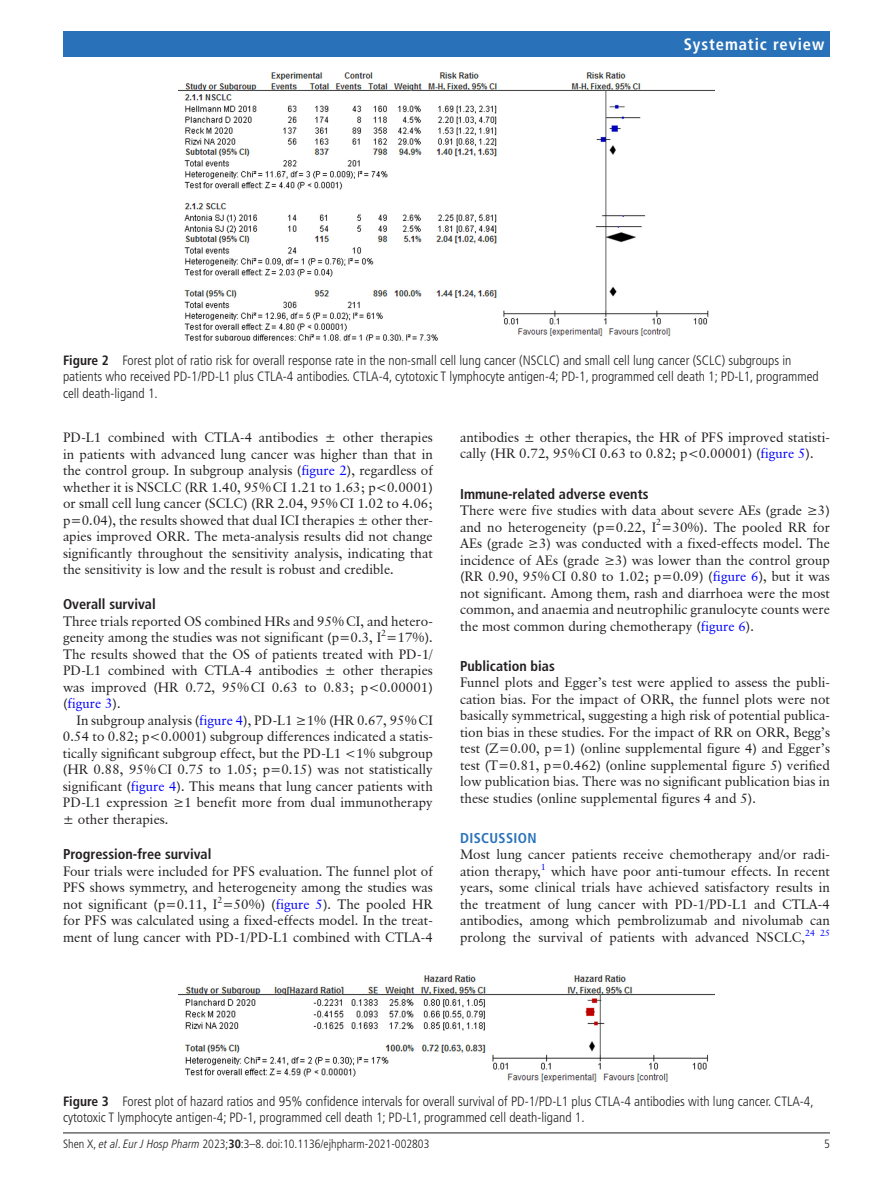
<style>
.page{position:relative;width:893px;height:1191px;background:#fff}
.page>*{position:absolute;margin:0;border:0;box-sizing:border-box;transform-origin:0 0}
.t1{font:700 condensed 16.5px "Frutiger LT Pro";letter-spacing:.055em;color:#fff}
.t2{font:700 condensed 14.25px "Frutiger LT Pro";color:#231f20}
.t3{font:700 condensed 14.25px "Frutiger LT Pro";letter-spacing:.025em;color:#2972b9}
.t4{font:13.5px/16.5px "Classical Garamond BT";color:#231f20;text-align:justify}
.t5{font:300 condensed 13.5px/16.5px "Frutiger LT Pro";color:#231f20}
.t6{font:300 condensed 12px "Frutiger LT Pro";color:#231f20}
.s1{font-weight:700}
.s2{color:#00f}
.s3{font-family:"Times New Roman"}
.s4{font-style:italic}
</style>
<div class="page">
<hr style="left:63px;top:1132px;width:767px;height:1px;background:#231f20">
<div style="left:63px;top:31px;width:767px;height:25px;background:#2972b9"></div>
<img style="left:178px;top:72px;width:537px;height:268px">
<img style="left:178px;top:976px;width:537px;height:105px">
<p class="t1" style="left:684px;top:34px;width:142px">Systematic review</p>
<p class="t5" style="left:63px;top:352px;width:757px"><span class="s1">Figure 2</span> Forest plot of ratio risk for overall response rate in the non-small cell lung cancer (NSCLC) and small cell lung cancer (SCLC) subgroups in patients who received PD-1/PD-L1 plus CTLA-4 antibodies. CTLA-4, cytotoxic T lymphocyte antigen-4; PD-1, programmed cell death 1; PD-L1, programmed cell death-ligand 1.</p>
<p class="t4" style="left:63px;top:429px;width:371px">PD-L1 combined with CTLA-4 antibodies ± other therapies in patients with advanced lung cancer was higher than that in the control group. In subgroup analysis (<span class="s2">figure 2</span>), regardless of whether it is NSCLC (RR 1.40, 95%CI 1.21 to 1.63; p&lt;0.0001) or small cell lung cancer (SCLC) (RR 2.04, 95%CI 1.02 to 4.06; p=0.04), the results showed that dual ICI therapies ± other ther&shy;apies improved ORR. The meta-analysis results did not change significantly throughout the sensitivity analysis, indicating that the sensitivity is low and the result is robust and credible.</p>
<p class="t2" style="left:63px;top:596px;width:94px">Overall survival</p>
<p class="t4" style="left:63px;top:612px;width:371px">Three trials reported OS combined HRs and 95%CI, and hetero&shy;geneity among the studies was not significant (p=0.3, I<sup>2</sup>=17%).<br>The results showed that the OS of patients treated with PD-1/ PD-L1 combined with CTLA-4 antibodies ± other therapies was improved (HR 0.72, 95%CI 0.63 to 0.83; p&lt;0.00001) (<span class="s2">figure 3</span>).</p>
<p class="t4" style="left:63px;top:711px;width:371px;text-indent:14px">In subgroup analysis (<span class="s2">figure 4</span>), PD-L1 ≥1% (HR 0.67, 95%CI 0.54 to 0.82; p&lt;0.0001) subgroup differences indicated a statis&shy;tically signi<span class="s3">fi</span>cant subgroup effect, but the PD-L1 &lt;1% subgroup (HR 0.88, 95%CI 0.75 to 1.05; p=0.15) was not statistically significant (<span class="s2">figure 4</span>). This means that lung cancer patients with PD-L1 expression ≥1 benefit more from dual immunotherapy ± other therapies.</p>
<p class="t2" style="left:63px;top:845px;width:150px">Progression-free survival</p>
<p class="t4" style="left:63px;top:862px;width:371px">Four trials were included for PFS evaluation. The funnel plot of PFS shows symmetry, and heterogeneity among the studies was not significant (p=0.11, I<sup>2</sup>=50%) (<span class="s2">figure 5</span>). The pooled HR for PFS was calculated using a fixed-effects model. In the treat&shy;ment of lung cancer with PD-1/PD-L1 combined with CTLA-4</p>
<p class="t4" style="left:460px;top:429px;width:371px">antibodies ± other therapies, the HR of PFS improved statisti&shy;cally (HR 0.72, 95%CI 0.63 to 0.82; p&lt;0.00001) (<span class="s2">figure 5</span>).</p>
<p class="t2" style="left:460px;top:485px;width:190px">Immune-related adverse events</p>
<p class="t4" style="left:460px;top:502px;width:371px">There were five studies with data about severe AEs (grade ≥3) and no heterogeneity (p=0.22, I<sup>2</sup>=30%). The pooled RR for AEs (grade ≥3) was conducted with a fixed-effects model. The incidence of AEs (grade ≥3) was lower than the control group (RR 0.90, 95%CI 0.80 to 1.02; p=0.09) (<span class="s2">figure 6</span>), but it was not significant. Among them, rash and diarrhoea were the most common, and anaemia and neutrophilic granulocyte counts were the most common during chemotherapy (<span class="s2">figure 6</span>).</p>
<p class="t2" style="left:460px;top:657px;width:96px">Publication bias</p>
<p class="t4" style="left:460px;top:674px;width:371px">Funnel plots and Egger’s test were applied to assess the publi&shy;cation bias. For the impact of ORR, the funnel plots were not basically symmetrical, suggesting a high risk of potential publica&shy;tion bias in these studies. For the impact of RR on ORR, Begg’s test (Z=0.00, p=1) (online supplemental figure 4) and Egger’s test (T=0.81, p=0.462) (online supplemental figure 5) veri<span class="s3">fi</span>ed low publication bias. There was no signi<span class="s3">fi</span>cant publication bias in these studies (online supplemental figures 4 and 5).</p>
<p class="t3" style="left:460px;top:829px;width:78px">DISCUSSION</p>
<p class="t4" style="left:460px;top:846px;width:371px">Most lung cancer patients receive chemotherapy and/or radi&shy;ation therapy,<sup>1</sup> which have poor anti-tumour effects. In recent years, some clinical trials have achieved satisfactory results in the treatment of lung cancer with PD-1/PD-L1 and CTLA-4 antibodies, among which pembrolizumab and nivolumab can prolong the survival of patients with advanced NSCLC,<sup>24</sup> <sup>25</sup></p>
<p class="t5" style="left:63px;top:1092px;width:752px"><span class="s1">Figure 3</span> Forest plot of hazard ratios and 95% confidence intervals for overall survival of PD-1/PD-L1 plus CTLA-4 antibodies with lung cancer. CTLA-4, cytotoxic T lymphocyte antigen-4; PD-1, programmed cell death 1; PD-L1, programmed cell death-ligand 1.</p>
<p class="t6" style="left:63px;top:1136px;width:368px">Shen X, <span class="s4">et al</span>. <span class="s4">Eur J Hosp Pharm</span> 2023;<span class="s1">30</span>:3–8. doi:10.1136/ejhpharm-2021-002803</p>
<p class="t6" style="left:824px;top:1136px;width:7px">5</p>
</div>
